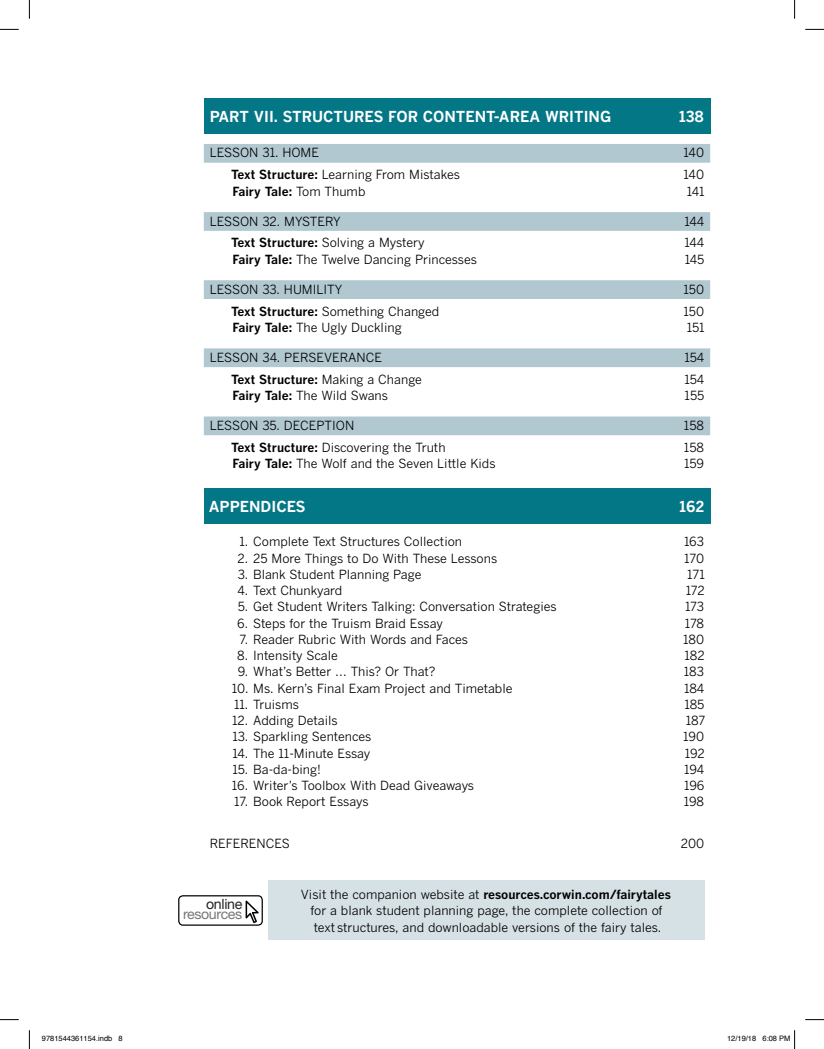
<style>
.page{position:relative;width:824px;height:1049px;background:#fff}
.page>*{position:absolute;margin:0;border:0;box-sizing:border-box;transform-origin:0 0}
.t1{font:700 15px "Benton Gothic";color:#fff}
.t2{font:14.12px "Helvetica Neue";letter-spacing:-.025em;color:#76787b}
.t3{font:14.12px "Helvetica Neue";letter-spacing:-.025em;color:#231f20}
.t4{font:12.5px/16.9px "Benton Gothic";color:#000;text-align:center}
.t5{font:700 12.5px "Benton Gothic";color:#000}
.t6{font:7.5px "Helvetica";color:#000}
.s1{font-weight:700}
.s2{font-weight:400}
</style>
<div class="page">
<div style="left:204px;top:98px;width:506px;height:35px;background:#047787"></div>
<div style="left:204px;top:144px;width:506px;height:19px;background:#b2c8d1"></div>
<div style="left:204px;top:212px;width:506px;height:19px;background:#b2c8d1"></div>
<div style="left:204px;top:280px;width:506px;height:19px;background:#b2c8d1"></div>
<div style="left:204px;top:348px;width:506px;height:19px;background:#b2c8d1"></div>
<div style="left:204px;top:416px;width:506px;height:19px;background:#b2c8d1"></div>
<div style="left:204px;top:488px;width:506px;height:35px;background:#047787"></div>
<div style="left:178px;top:895px;width:85px;height:30px;border:1px solid #000;border-radius:4px"></div>
<svg style="left:246px;top:900px;width:13px;height:23px"></svg>
<div style="left:268px;top:880px;width:436px;height:60px;background:#d6e1e5"></div>
<svg style="left:0;top:29px;width:19px;height:1px"></svg>
<svg style="left:805px;top:29px;width:19px;height:1px"></svg>
<svg style="left:0;top:1019px;width:19px;height:1px"></svg>
<svg style="left:805px;top:1019px;width:19px;height:1px"></svg>
<svg style="left:29px;top:0;width:1px;height:19px"></svg>
<svg style="left:29px;top:1030px;width:1px;height:19px"></svg>
<svg style="left:794px;top:0;width:1px;height:19px"></svg>
<svg style="left:794px;top:1030px;width:1px;height:19px"></svg>
<p class="t1" style="left:210px;top:107px;width:403px">PART VII. STRUCTURES FOR CONTENT-AREA WRITING</p>
<p class="t1" style="left:679px;top:107px;width:27px">138</p>
<p class="t4" style="left:210px;top:144px;width:111px">LESSON 31. HOME</p>
<p class="t4" style="left:683px;top:144px;width:22px">140</p>
<p class="t4" style="left:231px;top:166px;width:230px"><span class="s1">Text Structure:</span> Learning From Mistakes</p>
<p class="t4" style="left:683px;top:166px;width:22px">140</p>
<p class="t5" style="left:232px;top:183px;width:134px">Fairy Tale: <span class="s2">Tom Thumb</span></p>
<p class="t4" style="left:687px;top:182px;width:19px">141</p>
<p class="t4" style="left:210px;top:212px;width:133px">LESSON 32. MYSTERY</p>
<p class="t4" style="left:684px;top:212px;width:22px">144</p>
<p class="t4" style="left:231px;top:234px;width:195px"><span class="s1">Text Structure:</span> Solving a Mystery</p>
<p class="t4" style="left:684px;top:234px;width:22px">144</p>
<p class="t4" style="left:232px;top:251px;width:246px"><span class="s1">Fairy Tale:</span> The Twelve Dancing Princesses</p>
<p class="t4" style="left:685px;top:251px;width:21px">145</p>
<p class="t4" style="left:210px;top:281px;width:134px">LESSON 33. HUMILITY</p>
<p class="t4" style="left:683px;top:281px;width:22px">150</p>
<p class="t4" style="left:231px;top:302px;width:210px"><span class="s1">Text Structure:</span> Something Changed</p>
<p class="t4" style="left:683px;top:302px;width:22px">150</p>
<p class="t4" style="left:232px;top:319px;width:171px"><span class="s1">Fairy Tale:</span> The Ugly Duckling</p>
<p class="t4" style="left:687px;top:319px;width:19px">151</p>
<p class="t4" style="left:210px;top:349px;width:174px">LESSON 34. PERSEVERANCE</p>
<p class="t4" style="left:684px;top:349px;width:22px">154</p>
<p class="t5" style="left:231px;top:371px;width:192px">Text Structure: <span class="s2">Making a Change</span></p>
<p class="t4" style="left:684px;top:371px;width:22px">154</p>
<p class="t4" style="left:232px;top:387px;width:157px"><span class="s1">Fairy Tale:</span> The Wild Swans</p>
<p class="t4" style="left:684px;top:387px;width:21px">155</p>
<p class="t4" style="left:210px;top:417px;width:146px">LESSON 35. DECEPTION</p>
<p class="t4" style="left:684px;top:417px;width:22px">158</p>
<p class="t4" style="left:231px;top:439px;width:216px"><span class="s1">Text Structure:</span> Discovering the Truth</p>
<p class="t4" style="left:684px;top:439px;width:22px">158</p>
<p class="t4" style="left:232px;top:455px;width:265px"><span class="s1">Fairy Tale:</span> The Wolf and the Seven Little Kids</p>
<p class="t4" style="left:684px;top:455px;width:21px">159</p>
<p class="t1" style="left:209px;top:497px;width:98px">APPENDICES</p>
<p class="t1" style="left:679px;top:497px;width:27px">162</p>
<p class="t4" style="left:239px;top:533px;width:224px">1. Complete Text Structures Collection</p>
<p class="t4" style="left:684px;top:533px;width:22px">163</p>
<p class="t4" style="left:237px;top:549px;width:261px">2. 25 More Things to Do With These Lessons</p>
<p class="t4" style="left:684px;top:549px;width:21px">170</p>
<p class="t4" style="left:238px;top:566px;width:185px">3. Blank Student Planning Page</p>
<p class="t4" style="left:687px;top:566px;width:19px">171</p>
<p class="t4" style="left:237px;top:582px;width:106px">4. Text Chunkyard</p>
<p class="t4" style="left:686px;top:582px;width:21px">172</p>
<p class="t4" style="left:238px;top:598px;width:320px">5. Get Student Writers Talking: Conversation Strategies</p>
<p class="t4" style="left:685px;top:598px;width:21px">173</p>
<p class="t4" style="left:237px;top:614px;width:207px">6. Steps for the Truism Braid Essay</p>
<p class="t4" style="left:685px;top:614px;width:21px">178</p>
<p class="t4" style="left:239px;top:631px;width:230px">7. Reader Rubric With Words and Faces</p>
<p class="t4" style="left:683px;top:631px;width:22px">180</p>
<p class="t4" style="left:237px;top:647px;width:102px">8. Intensity Scale</p>
<p class="t4" style="left:684px;top:647px;width:22px">182</p>
<p class="t4" style="left:238px;top:663px;width:199px">9. What’s Better … This? Or That?</p>
<p class="t4" style="left:684px;top:663px;width:22px">183</p>
<p class="t4" style="left:232px;top:679px;width:282px">10. Ms. Kern’s Final Exam Project and Timetable</p>
<p class="t4" style="left:684px;top:679px;width:22px">184</p>
<p class="t4" style="left:234px;top:696px;width:67px">11. Truisms</p>
<p class="t4" style="left:684px;top:696px;width:22px">185</p>
<p class="t4" style="left:232px;top:712px;width:107px">12. Adding Details</p>
<p class="t4" style="left:686px;top:712px;width:21px">187</p>
<p class="t4" style="left:232px;top:728px;width:141px">13. Sparkling Sentences</p>
<p class="t4" style="left:683px;top:728px;width:23px">190</p>
<p class="t4" style="left:232px;top:744px;width:140px">14. The 11-Minute Essay</p>
<p class="t4" style="left:685px;top:744px;width:22px">192</p>
<p class="t4" style="left:232px;top:761px;width:90px">15. Ba-da-bing!</p>
<p class="t4" style="left:684px;top:761px;width:22px">194</p>
<p class="t4" style="left:232px;top:777px;width:244px">16. Writer’s Toolbox With Dead Giveaways</p>
<p class="t4" style="left:684px;top:777px;width:22px">196</p>
<p class="t4" style="left:234px;top:793px;width:136px">17. Book Report Essays</p>
<p class="t4" style="left:683px;top:793px;width:22px">198</p>
<p class="t4" style="left:210px;top:834px;width:82px">REFERENCES</p>
<p class="t4" style="left:680px;top:834px;width:25px">200</p>
<p class="t3" style="left:206px;top:895px;width:38px">online</p>
<p class="t2" style="left:183px;top:905px;width:61px">resources</p>
<p class="t4" style="left:301px;top:885px;width:371px">Visit the companion website at <span class="s1">resources.corwin.com/fairytales </span>for a blank student planning page, the complete collection of text structures, and downloadable versions of the fairy tales.</p>
<p class="t6" style="left:42px;top:1033px;width:82px">9781544361154.indb 8</p>
<p class="t6" style="left:727px;top:1033px;width:65px">12/19/18 6:08 PM</p>
</div>
